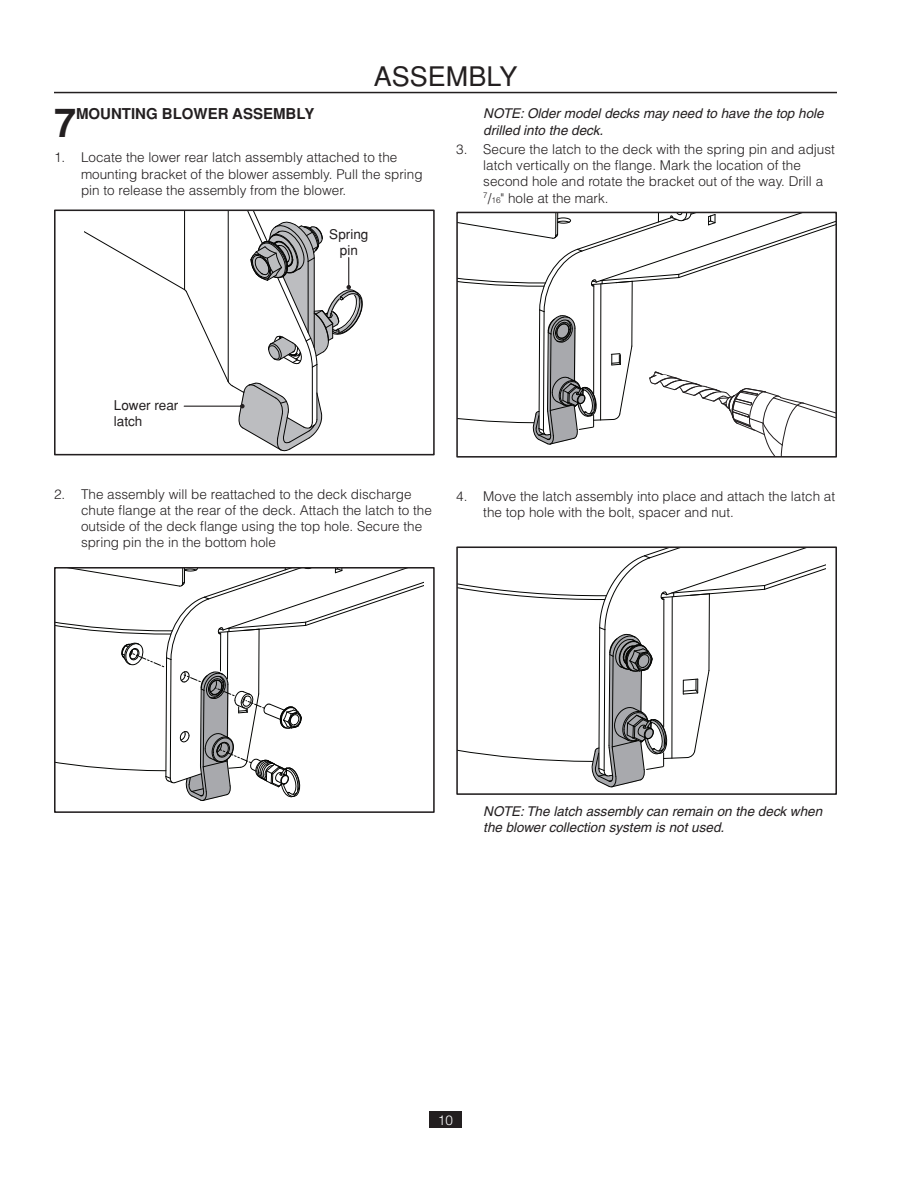
<style>
.page{position:relative;width:918px;height:1188px;background:#fff}
.page>*{position:absolute;margin:0;border:0;box-sizing:border-box;transform-origin:0 0}
.t1{font:700 39.75px "Helvetica";color:#231f20}
.t2{font:27px "Helvetica";color:#231f20}
.t3{font:700 15px "Helvetica";color:#231f20}
.t4{font:300 13.5px/16.2px "Helvetica";color:#231f20}
.t5{font:italic 13.5px/16.2px "Helvetica";color:#231f20}
.t6{font:13.5px/16.2px "Helvetica";color:#231f20}
.t7{font:300 13.5px "Helvetica";color:#fff}
.s1{font-size:8.25px}
</style>
<div class="page">
<div style="left:429px;top:1112px;width:33px;height:16px;background:#231f20"></div>
<hr style="left:54px;top:92px;width:783px;height:1px;background:#231f20">
<svg style="left:459px;top:215px;width:375px;height:240px"></svg>
<div style="left:456px;top:212px;width:381px;height:246px;border:2px solid #231f20"></div>
<svg style="left:459px;top:549px;width:367px;height:239px"></svg>
<div style="left:456px;top:546px;width:381px;height:249px;border:2px solid #231f20"></div>
<div style="left:54px;top:210px;width:381px;height:245px;border:2px solid #231f20"></div>
<svg style="left:57px;top:570px;width:366px;height:231px"></svg>
<div style="left:54px;top:567px;width:381px;height:246px;border:2px solid #231f20"></div>
<svg style="left:85px;top:210px;width:283px;height:243px"></svg>
<h2 class="t2" style="left:374px;top:60px;width:145px">ASSEMBLY</h2>
<p class="t5" style="left:483px;top:106px;width:342px">NOTE: Older model decks may need to have the top hole drilled into the deck.</p>
<p class="t4" style="left:483px;top:141px;width:353px;text-indent:-27px">3. Secure the latch to the deck with the spring pin and adjust latch vertically on the flange. Mark the location of the second hole and rotate the bracket out of the way. Drill a <sup>7</sup>/<span class="s1">16</span>" hole at the mark.</p>
<h1 class="t1" style="left:54px;top:100px;width:24px">7</h1>
<p class="t3" style="left:76px;top:105px;width:240px">MOUNTING BLOWER ASSEMBLY</p>
<p class="t4" style="left:81px;top:149px;width:343px;text-indent:-27px">1. Locate the lower rear latch assembly attached to the mounting bracket of the blower assembly. Pull the spring pin to release the assembly from the blower.</p>
<p class="t6" style="left:329px;top:226px;width:41px;text-align:center">Spring pin</p>
<p class="t6" style="left:114px;top:397px;width:66px">Lower rear latch</p>
<p class="t4" style="left:81px;top:486px;width:352px;text-indent:-27px">2. The assembly will be reattached to the deck discharge chute flange at the rear of the deck. Attach the latch to the outside of the deck flange using the top hole. Secure the spring pin the in the bottom hole</p>
<p class="t4" style="left:483px;top:488px;width:353px;text-indent:-27px">4. Move the latch assembly into place and attach the latch at the top hole with the bolt, spacer and nut.</p>
<p class="t5" style="left:483px;top:803px;width:340px">NOTE: The latch assembly can remain on the deck when the blower collection system is not used.</p>
<p class="t7" style="left:438px;top:1112px;width:17px">10</p>
</div>
